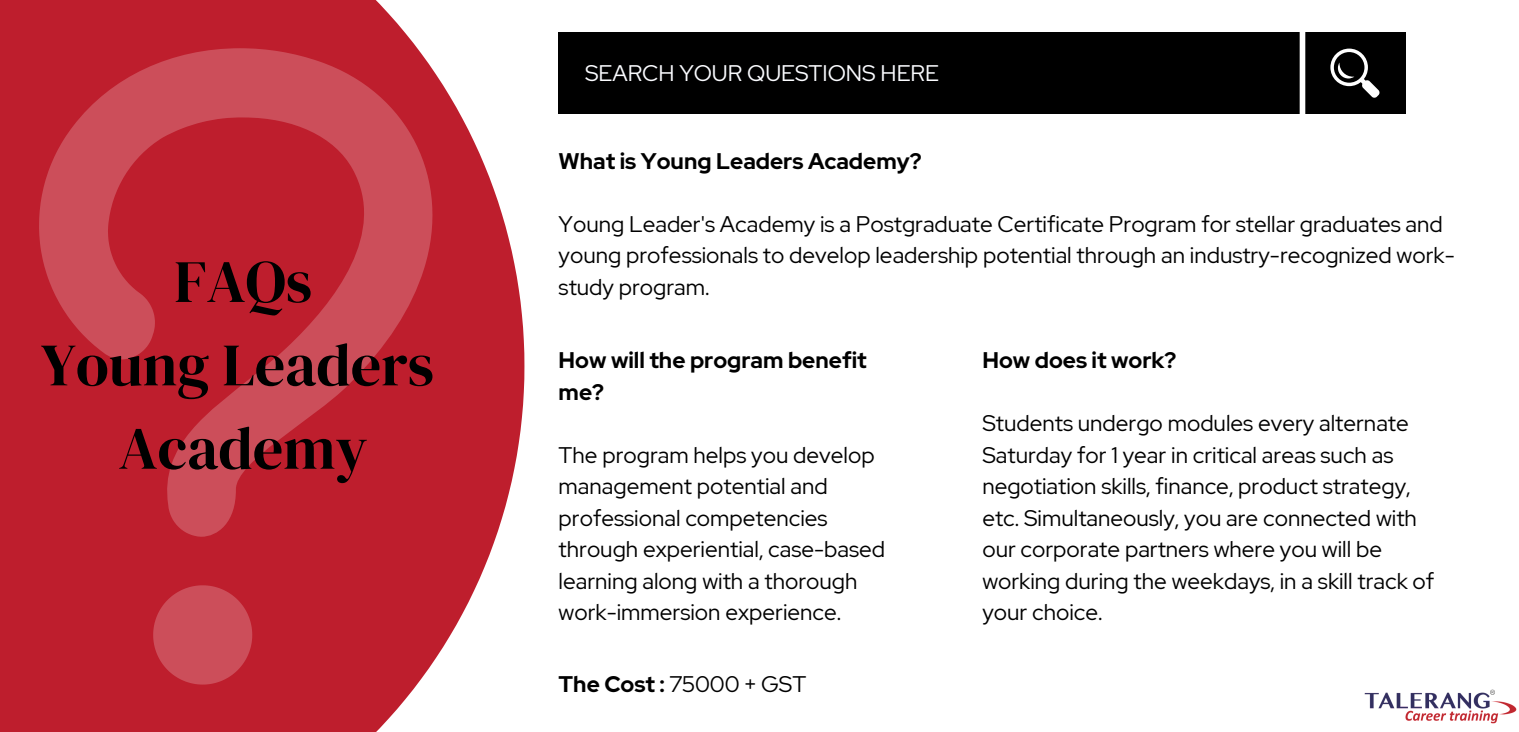
<style>
.page{position:relative;width:1519px;height:732px;background:#fff}
.page>*{position:absolute;margin:0;border:0;box-sizing:border-box;transform-origin:0 0}
.t1{font:60px "DM Serif Display";color:#000}
.t2{font:22.5px/31.5px "Red Hat Display";color:#000}
.t3{font:700 22.5px/31.5px "Red Hat Display";color:#000}
.t4{font:22.5px "Red Hat Display";color:#fbfcff}
.s1{font-weight:700}
</style>
<div class="page">
<svg style="left:0;top:0;width:524px;height:731px;fill:#be1e2d"></svg>
<svg style="left:39px;top:48px;width:413px;height:488px;background:#c32f3d"></svg>
<svg style="left:153px;top:585px;width:99px;height:99px;background:#c94350"></svg>
<div style="left:559px;top:33px;width:847px;height:81px;background:#000"></div>
<div style="left:1299px;top:26px;width:6px;height:94px;background:#fff"></div>
<svg style="left:1330px;top:49px;width:50px;height:49px"></svg>
<img style="left:1364px;top:689px;width:153px;height:35px">
<p class="t1" style="left:174px;top:239px;width:139px">FAQs</p>
<p class="t1" style="left:41px;top:323px;width:395px">Young Leaders</p>
<p class="t1" style="left:119px;top:406px;width:251px">Academy</p>
<p class="t4" style="left:585px;top:58px;width:355px">SEARCH YOUR QUESTIONS HERE</p>
<p class="t3" style="left:559px;top:145px;width:364px">What is Young Leaders Academy?</p>
<p class="t2" style="left:559px;top:208px;width:897px">Young Leader's Academy is a Postgraduate Certificate Program for stellar graduates and young professionals to develop leadership potential through an industry-recognized work&shy;study program.</p>
<p class="t3" style="left:559px;top:344px;width:310px">How will the program benefit me?</p>
<p class="t2" style="left:559px;top:438px;width:328px">The program helps you develop management potential and professional competencies through experiential, case-based learning along with a thorough work-immersion experience.</p>
<p class="t2" style="left:559px;top:668px;width:249px"><span class="s1">The Cost :</span> 75000 + GST</p>
<p class="t3" style="left:982px;top:344px;width:195px">How does it work?</p>
<p class="t2" style="left:982px;top:407px;width:453px">Students undergo modules every alternate Saturday for 1 year in critical areas such as negotiation skills, finance, product strategy, etc. Simultaneously, you are connected with our corporate partners where you will be working during the weekdays, in a skill track of your choice.</p>
</div>
